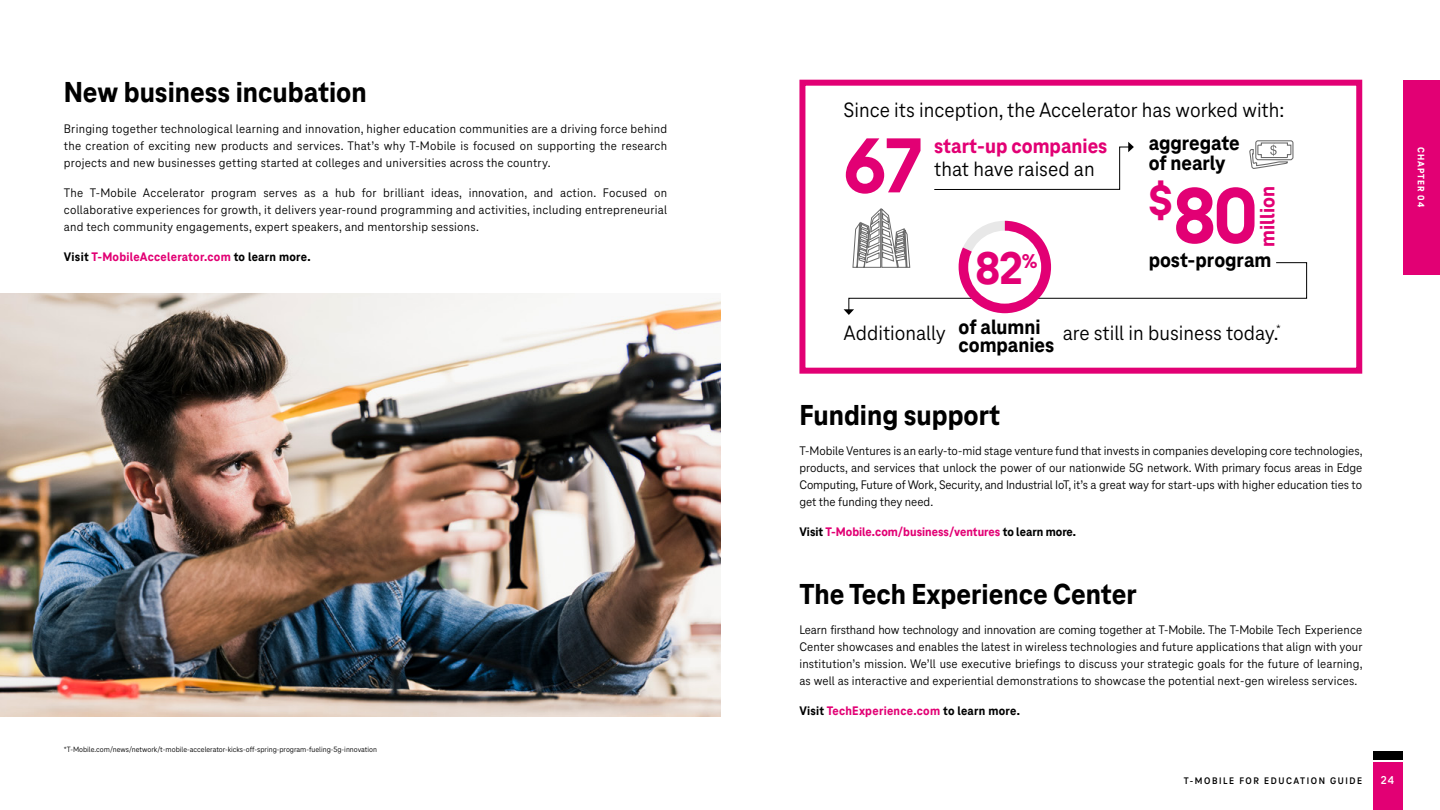
<style>
.page{position:relative;width:1440px;height:810px;background:#fff}
.page>*{position:absolute;margin:0;border:0;box-sizing:border-box;transform-origin:0 0}
.t1{font:800 80.85px "Tele Neo";color:#e20074}
.t2{font:800 47.4px "Tele Neo";color:#e20074}
.t3{font:800 30px "Tele Neo";color:#000}
.t4{font:21.6px "Tele Neo";color:#000}
.t5{font:800 21.6px/20.5px "Tele Neo";color:#000}
.t6{font:800 21.6px "Tele Neo";color:#e20074}
.t7{font:800 20.7px "Tele Neo";color:#e20074}
.t8{font:12.9px/17px "Tele Neo";letter-spacing:.01em;color:#000;text-align:justify}
.t9{font:800 12.9px "Tele Neo";letter-spacing:.015em;color:#e20074}
.t10{font:700 11.85px "Tele Neo";color:#fff}
.t11{font:700 9.9px "Tele Neo";letter-spacing:.16em;color:#000}
.t12{font:800 9.75px "Tele Neo";letter-spacing:.1em;color:#fff}
.t13{font:7.95px "Tele Neo";color:#000}
.s1{color:#000}
</style>
<div class="page">
<div style="left:1372px;top:763px;width:30px;height:47px;background:#e20074"></div>
<div style="left:1372px;top:752px;width:30px;height:8px;background:#000"></div>
<div style="left:1403px;top:80px;width:37px;height:194px;background:#e20074"></div>
<img style="left:0;top:294px;width:721px;height:422px">
<div style="left:799px;top:80px;width:563px;height:294px;border:6px solid #e20074"></div>
<svg style="left:934px;top:142px;width:200px;height:48px"></svg>
<svg style="left:843px;top:208px;width:464px;height:107px"></svg>
<div style="left:968px;top:231px;width:73px;height:73px;background:#fff;border-radius:50%"></div>
<svg style="left:1249px;top:140px;width:45px;height:29px"></svg>
<h3 class="t3" style="left:64px;top:76px;width:304px">New business incubation</h3>
<p class="t8" style="left:64px;top:120px;width:605px">Bringing together technological learning and innovation, higher education communities are a driving force behind the creation of exciting new products and services. That’s why T-Mobile is focused on supporting the research projects and new businesses getting started at colleges and universities across the country.</p>
<p class="t8" style="left:64px;top:184px;width:605px">The T-Mobile Accelerator program serves as a hub for brilliant ideas, innovation, and action. Focused on collaborative experiences for growth, it delivers year-round programming and activities, including entrepreneurial and tech community engagements, expert speakers, and mentorship sessions.</p>
<p class="t9" style="left:64px;top:250px;width:248px"><span class="s1">Visit</span> T-MobileAccelerator.com <span class="s1">to learn more.</span></p>
<p class="t13" style="left:64px;top:745px;width:315px">*T-Mobile.com/news/network/t-mobile-accelerator-kicks-off-spring-program-fueling-5g-innovation</p>
<h3 class="t4" style="left:843px;top:98px;width:442px">Since its inception, the Accelerator has worked with:</h3>
<h1 class="t1" style="left:843px;top:121px;width:80px">67</h1>
<h3 class="t6" style="left:934px;top:134px;width:175px">start-up companies</h3>
<h3 class="t5" style="left:1148px;top:132px;width:93px">aggregate of nearly</h3>
<h3 class="t4" style="left:934px;top:157px;width:162px">that have raised an</h3>
<h2 class="t2" style="left:975px;top:242px;width:49px">82</h2>
<h3 class="t7" style="left:1022px;top:250px;width:17px">%</h3>
<h1 class="t1" style="left:1148px;top:171px;width:112px"><sup>$</sup>80</h1>
<h3 class="t6" style="left:1255px;top:247px;width:62px;rotate:-90deg">million</h3>
<h3 class="t5" style="left:1148px;top:250px;width:124px">post-program</h3>
<h3 class="t4" style="left:843px;top:321px;width:104px">Additionally</h3>
<h3 class="t5" style="left:958px;top:319px;width:97px;line-height:17.2px">of alumni companies</h3>
<h3 class="t4" style="left:1062px;top:321px;width:220px">are still in business today.<sup>*</sup></h3>
<h3 class="t3" style="left:799px;top:398px;width:202px">Funding support</h3>
<p class="t8" style="left:799px;top:443px;width:564px">T-Mobile Ventures is an early-to-mid stage venture fund that invests in companies developing core technologies, products, and services that unlock the power of our nationwide 5G network. With primary focus areas in Edge Computing, Future of Work, Security, and Industrial IoT, it’s a great way for start-ups with higher education ties to get the funding they need.</p>
<p class="t9" style="left:799px;top:525px;width:278px"><span class="s1">Visit</span> T-Mobile.com/business/ventures <span class="s1">to learn more.</span></p>
<h3 class="t3" style="left:799px;top:577px;width:339px">The Tech Experience Center</h3>
<p class="t8" style="left:799px;top:621px;width:564px">Learn firsthand how technology and innovation are coming together at T-Mobile. The T-Mobile Tech Experience Center showcases and enables the latest in wireless technologies and future applications that align with your institution’s mission. We’ll use executive briefings to discuss your strategic goals for the future of learning, as well as interactive and experiential demonstrations to showcase the potential next-gen wireless services.</p>
<p class="t9" style="left:799px;top:704px;width:222px"><span class="s1">Visit</span> TechExperience.com <span class="s1">to learn more.</span></p>
<p class="t11" style="left:1184px;top:775px;width:180px">T-MOBILE FOR EDUCATION GUIDE</p>
<p class="t10" style="left:1381px;top:774px;width:15px">24</p>
<p class="t12" style="left:1426px;top:147px;width:61px;rotate:90deg">CHAPTER 04</p>
</div>
